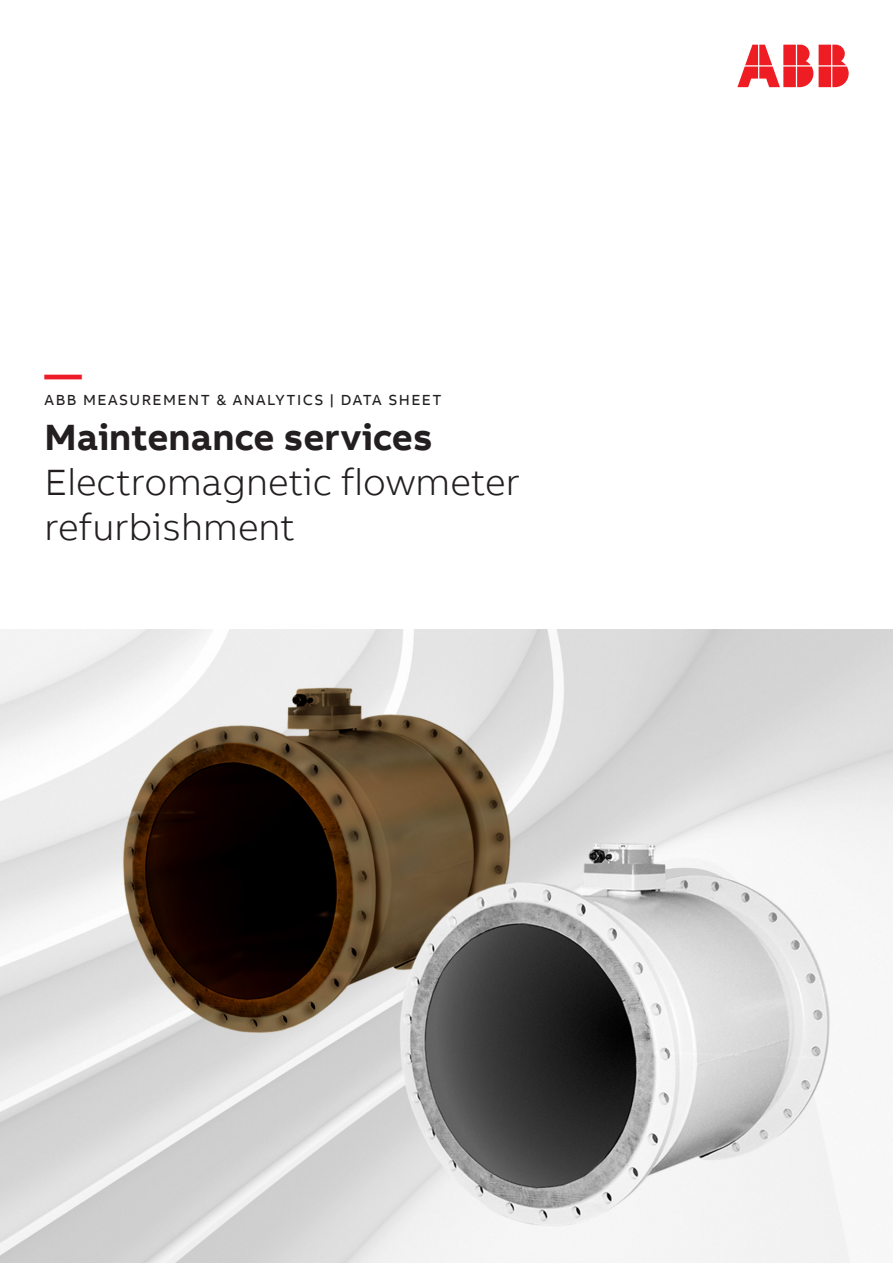
<style>
.page{position:relative;width:893px;height:1263px;background:#fff}
.page>*{position:absolute;margin:0;border:0;box-sizing:border-box;transform-origin:0 0}
.Product_Description{font:300 37.5px/45px "AB Bvoice";color:#231f20}
.Product_Name_Number{font:700 37.5px "AB Bvoice";color:#231f20}
.Cursor_25pt_30pt{font:700 37.5px "AB Bvoice";color:#ee1c28}
.Document_Number_10pt{font:15px "AB Bvoice";letter-spacing:.1em;color:#231f20}
</style>
<div class="page">
<svg style="left:737px;top:45px;width:112px;height:42px"></svg>
<img style="left:0;top:629px;width:893px;height:634px">
<p class="Cursor_25pt_30pt" style="left:45px;top:350px;width:39px">—</p>
<p class="Document_Number_10pt" style="left:45px;top:390px;width:398px">ABB MEASUREMENT &amp; ANALYTICS | DATA SHEET</p>
<p class="Product_Name_Number" style="left:45px;top:413px;width:390px">Maintenance services</p>
<p class="Product_Description" style="left:45px;top:459px;width:477px">Electromagnetic flowmeter refurbishment</p>
</div>
